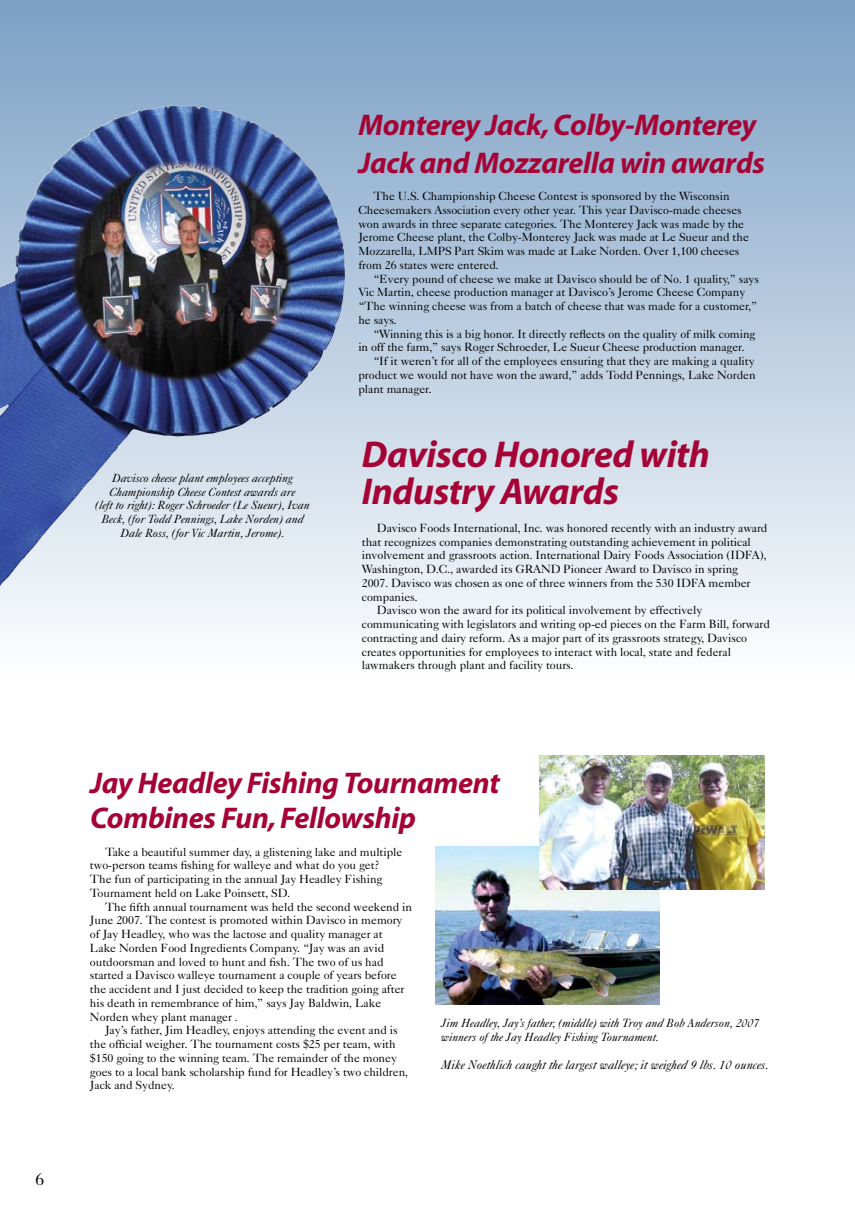
<style>
.page{position:relative;width:855px;height:1215px;background:#fff}
.page>*{position:absolute;margin:0;border:0;box-sizing:border-box;transform-origin:0 0}
.t1{font:italic 700 37.5px/37.5px "Myriad";letter-spacing:-.01em;color:#a50235}
.t2{font:italic 700 30px/35px "Myriad";letter-spacing:-.01em;color:#a50235}
.t3{font:17.5px "Caslon Five Forty";color:#000}
.t4{font:italic 12.5px "Caslon Five Forty";color:#000}
.t5{font:11.88px/13.8px "Caslon Five Forty";letter-spacing:-.005em;color:#000}
.t6{font:italic 11.88px/13.8px "Caslon Five Forty";letter-spacing:-.005em;color:#000;text-align:center}
</style>
<div class="page">
<div style="left:0;top:0;width:855px;height:698px;background:linear-gradient(to bottom,#7ca0c4,#fff)"></div>
<img style="left:0;top:106px;width:346px;height:480px">
<img style="left:435px;top:847px;width:225px;height:157px">
<img style="left:539px;top:755px;width:225px;height:135px">
<h3 class="t3" style="left:36px;top:1169px;width:10px">6</h3>
<p class="t6" style="left:95px;top:471px;width:216px">Davisco cheese plant employees accepting Championship Cheese Contest awards are<br>(left to right): Roger Schroeder (Le Sueur), Ivan Beck, (for Todd Pennings, Lake Norden) and Dale Ross, (for Vic Martin, Jerome).</p>
<h2 class="t2" style="left:358px;top:107px;width:408px;line-height:37.5px">Monterey Jack, Colby-Monterey<br>Jack and Mozzarella win awards</h2>
<p class="t5" style="left:358px;top:189px;width:392px;text-indent:15px">The U.S. Championship Cheese Contest is sponsored by the Wisconsin Cheesemakers Association every other year. This year Davisco-made cheeses won awards in three separate categories. The Monterey Jack was made by the Jerome Cheese plant, the Colby-Monterey Jack was made at Le Sueur and the Mozzarella, LMPS Part Skim was made at Lake Norden. Over 1,100 cheeses from 26 states were entered.</p>
<p class="t5" style="left:358px;top:271px;width:402px;text-indent:15px">“Every pound of cheese we make at Davisco should be of No. 1 quality,” says Vic Martin, cheese production manager at Davisco’s Jerome Cheese Company “The winning cheese was from a batch of cheese that was made for a customer,” he says.</p>
<p class="t5" style="left:373px;top:326px;width:384px">“Winning this is a big honor. It directly reflects on the quality of milk coming</p>
<p class="t5" style="left:358px;top:340px;width:388px">in off the farm,” says Roger Schroeder, Le Sueur Cheese production manager.</p>
<p class="t5" style="left:373px;top:354px;width:383px">“If it weren’t for all of the employees ensuring that they are making a quality</p>
<p class="t5" style="left:358px;top:368px;width:399px">product we would not have won the award,” adds Todd Pennings, Lake Norden</p>
<p class="t5" style="left:358px;top:381px;width:75px">plant manager.</p>
<h1 class="t1" style="left:362px;top:437px;width:350px">Davisco Honored with<br>Industry Awards</h1>
<p class="t5" style="left:377px;top:521px;width:392px">Davisco Foods International, Inc. was honored recently with an industry award</p>
<p class="t5" style="left:362px;top:534px;width:391px">that recognizes companies demonstrating outstanding achievement in political</p>
<p class="t5" style="left:362px;top:548px;width:406px">involvement and grassroots action. International Dairy Foods Association (IDFA),</p>
<p class="t5" style="left:362px;top:562px;width:378px">Washington, D.C., awarded its GRAND Pioneer Award to Davisco in spring</p>
<p class="t5" style="left:362px;top:576px;width:390px">2007. Davisco was chosen as one of three winners from the 530 IDFA member</p>
<p class="t5" style="left:362px;top:589px;width:57px">companies.</p>
<p class="t5" style="left:377px;top:603px;width:327px">Davisco won the award for its political involvement by effectively</p>
<p class="t5" style="left:362px;top:617px;width:410px">communicating with legislators and writing op-ed pieces on the Farm Bill, forward</p>
<p class="t5" style="left:362px;top:631px;width:387px">contracting and dairy reform. As a major part of its grassroots strategy, Davisco</p>
<p class="t5" style="left:362px;top:644px;width:371px">creates opportunities for employees to interact with local, state and federal</p>
<p class="t5" style="left:362px;top:658px;width:213px">lawmakers through plant and facility tours.</p>
<h2 class="t2" style="left:90px;top:767px;width:411px">Jay Headley Fishing Tournament<br>Combines Fun, Fellowship</h2>
<p class="t5" style="left:90px;top:844px;width:314px;text-indent:15px">Take a beautiful summer day, a glistening lake and multiple two-person teams fishing for walleye and what do you get?<br>The fun of participating in the annual Jay Headley Fishing Tournament held on Lake Poinsett, SD.</p>
<p class="t5" style="left:90px;top:899px;width:324px;text-indent:15px">The fifth annual tournament was held the second weekend in June 2007. The contest is promoted within Davisco in memory of Jay Headley, who was the lactose and quality manager at<br>Lake Norden Food Ingredients Company. “Jay was an avid outdoorsman and loved to hunt and fish. The two of us had started a Davisco walleye tournament a couple of years before the accident and I just decided to keep the tradition going after his death in remembrance of him,” says Jay Baldwin, Lake Norden whey plant manager .</p>
<p class="t5" style="left:90px;top:1023px;width:320px;text-indent:15px">Jay’s father, Jim Headley, enjoys attending the event and is the official weigher. The tournament costs $25 per team, with $150 going to the winning team. The remainder of the money goes to a local bank scholarship fund for Headley’s two children, Jack and Sydney.</p>
<p class="t6" style="left:441px;top:1016px;width:320px;text-align:left">Jim Headley, Jay’s father, (middle) with Troy and Bob Anderson, 2007 winners of the Jay Headley Fishing Tournament.</p>
<p class="t4" style="left:441px;top:1057px;width:329px">Mike Noethlich caught the largest walleye; it weighed 9 lbs. 10 ounces.</p>
</div>
